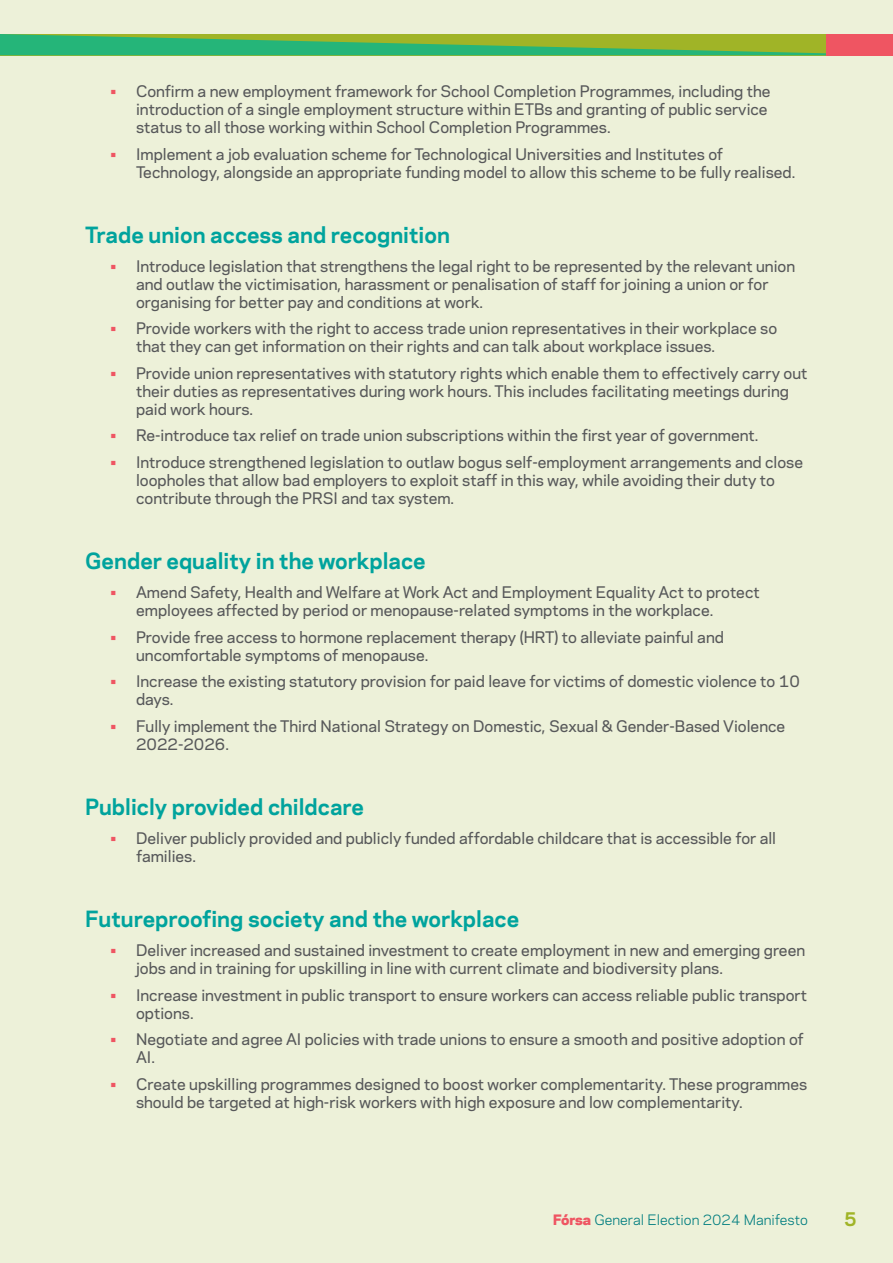
<style>
.page{position:relative;width:893px;height:1263px;background:#edf1d9}
.page>*{position:absolute;margin:0;border:0;box-sizing:border-box;transform-origin:0 0}
.t1{font:700 21px "Polaris";color:#00a39d}
.t2{font:700 18px "Polaris";color:#a0b427}
.t3{font:500 15px/18px "Polaris";color:#57585a}
.t4{font:13.5px "Polaris";color:#007d7f}
.s1{color:#ef5562}
.s2{font-weight:800;color:#ef5562}
</style>
<div class="page">
<svg style="left:0;top:34px;width:826px;height:21px;background:#5db453"></svg>
<div style="left:826px;top:34px;width:67px;height:21px;background:#ef5562"></div>
<p class="t3" style="left:136px;top:84px;width:636px;text-indent:-26px"><span class="s1">•</span> Confirm a new employment framework for School Completion Programmes, including the introduction of a single employment structure within ETBs and granting of public service status to all those working within School Completion Programmes.</p>
<p class="t3" style="left:136px;top:146px;width:661px;text-indent:-26px"><span class="s1">•</span> Implement a job evaluation scheme for Technological Universities and Institutes of<br>Technology, alongside an appropriate funding model to allow this scheme to be fully realised.</p>
<h1 class="t1" style="left:85px;top:226px;width:366px">Trade union access and recognition</h1>
<p class="t3" style="left:136px;top:258px;width:661px;text-indent:-26px"><span class="s1">•</span> Introduce legislation that strengthens the legal right to be represented by the relevant union and outlaw the victimisation, harassment or penalisation of staff for joining a union or for organising for better pay and conditions at work.</p>
<p class="t3" style="left:136px;top:321px;width:643px;text-indent:-26px"><span class="s1">•</span> Provide workers with the right to access trade union representatives in their workplace so that they can get information on their rights and can talk about workplace issues.</p>
<p class="t3" style="left:136px;top:365px;width:673px;text-indent:-26px"><span class="s1">•</span> Provide union representatives with statutory rights which enable them to effectively carry out their duties as representatives during work hours. This includes facilitating meetings during paid work hours.</p>
<p class="t3" style="left:111px;top:428px;width:649px"><span class="s1">•</span> Re-introduce tax relief on trade union subscriptions within the first year of government.</p>
<p class="t3" style="left:136px;top:454px;width:669px;text-indent:-26px"><span class="s1">•</span> Introduce strengthened legislation to outlaw bogus self-employment arrangements and close loopholes that allow bad employers to exploit staff in this way, while avoiding their duty to contribute through the PRSI and tax system.</p>
<h1 class="t1" style="left:85px;top:552px;width:342px">Gender equality in the workplace</h1>
<p class="t3" style="left:136px;top:585px;width:625px;text-indent:-26px"><span class="s1">•</span> Amend Safety, Health and Welfare at Work Act and Employment Equality Act to protect employees affected by period or menopause-related symptoms in the workplace.</p>
<p class="t3" style="left:136px;top:629px;width:589px;text-indent:-26px"><span class="s1">•</span> Provide free access to hormone replacement therapy (HRT) to alleviate painful and uncomfortable symptoms of menopause.</p>
<p class="t3" style="left:136px;top:674px;width:665px;text-indent:-26px"><span class="s1">•</span> Increase the existing statutory provision for paid leave for victims of domestic violence to 10 days.</p>
<p class="t3" style="left:136px;top:718px;width:651px;text-indent:-26px"><span class="s1">•</span> Fully implement the Third National Strategy on Domestic, Sexual &amp; Gender-Based Violence<br>2022-2026.</p>
<h1 class="t1" style="left:85px;top:798px;width:280px">Publicly provided childcare</h1>
<p class="t3" style="left:136px;top:830px;width:642px;text-indent:-26px"><span class="s1">•</span> Deliver publicly provided and publicly funded affordable childcare that is accessible for all families.</p>
<h1 class="t1" style="left:85px;top:910px;width:436px">Futureproofing society and the workplace</h1>
<p class="t3" style="left:136px;top:943px;width:671px;text-indent:-26px"><span class="s1">•</span> Deliver increased and sustained investment to create employment in new and emerging green jobs and in training for upskilling in line with current climate and biodiversity plans.</p>
<p class="t3" style="left:136px;top:987px;width:672px;text-indent:-26px"><span class="s1">•</span> Increase investment in public transport to ensure workers can access reliable public transport options.</p>
<p class="t3" style="left:136px;top:1032px;width:669px;text-indent:-26px"><span class="s1">•</span> Negotiate and agree AI policies with trade unions to ensure a smooth and positive adoption of<br>AI.</p>
<p class="t3" style="left:136px;top:1076px;width:673px;text-indent:-26px"><span class="s1">•</span> Create upskilling programmes designed to boost worker complementarity. These programmes should be targeted at high-risk workers with high exposure and low complementarity.</p>
<p class="t4" style="left:553px;top:1214px;width:256px"><span class="s2">Fórsa</span> General Election 2024 Manifesto</p>
<p class="t2" style="left:844px;top:1211px;width:14px">5</p>
</div>
